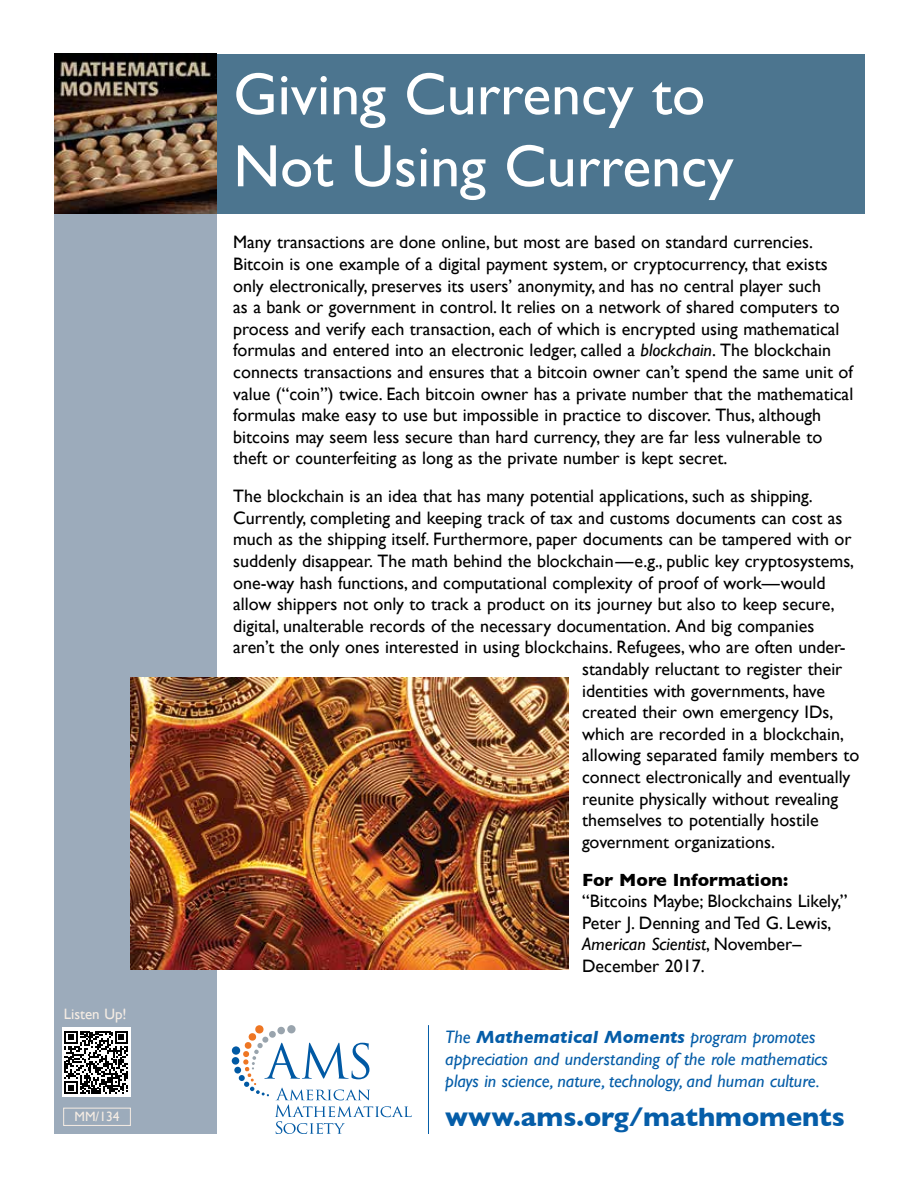
<style>
.page{position:relative;width:918px;height:1188px;background:#fff}
.page>*{position:absolute;margin:0;border:0;box-sizing:border-box;transform-origin:0 0}
.t1{font:60px/72px "Gill Sans";color:#fff}
.t2{font:700 27px "Gill Sans";color:#055da8}
.t3{font:18px/21.6px "Gill Sans";color:#000}
.t4{font:italic 18px/21.6px "Gill Sans";color:#055da8}
.t5{font:700 18px "Gill Sans";color:#000}
.t6{font:15px "Gill Sans";color:#f6ede4}
.t7{font:13.5px "Gill Sans";color:#f6ede4}
.s1{font-style:italic}
.s2{font-weight:700}
</style>
<div class="page">
<div style="left:216px;top:54px;width:648px;height:160px;background:#4c758f"></div>
<div style="left:54px;top:54px;width:162px;height:1080px;background:#9cabbb"></div>
<img style="left:54px;top:54px;width:162px;height:160px">
<div style="left:63px;top:1108px;width:68px;height:18px;border:1px solid #f6ede4"></div>
<div style="left:62px;top:1028px;width:69px;height:69px;background:#fff"></div>
<svg style="left:64px;top:1031px;width:64px;height:63px"></svg>
<div style="left:232px;top:1046px;width:8px;height:9px;background:#0059a4;border-radius:50%"></div>
<div style="left:232px;top:1057px;width:7px;height:8px;background:#0059a4;border-radius:50%"></div>
<div style="left:234px;top:1067px;width:7px;height:7px;background:#0059a4;border-radius:50%"></div>
<svg style="left:239px;top:1025px;width:173px;height:109px"></svg>
<hr style="left:428px;top:1025px;width:1px;height:109px;background:#055da8">
<img style="left:131px;top:677px;width:438px;height:292px">
<p class="t6" style="left:64px;top:1005px;width:64px">Listen Up!</p>
<p class="t7" style="left:74px;top:1109px;width:47px">MM/134</p>
<h1 class="t1" style="left:233px;top:57px;width:502px">Giving Currency to<br>Not Using Currency</h1>
<p class="t3" style="left:233px;top:231px;width:622px">Many transactions are done online, but most are based on standard currencies.<br>Bitcoin is one example of a digital payment system, or cryptocurrency, that exists only electronically, preserves its users’ anonymity, and has no central player such<br>as a bank or government in control. It relies on a network of shared computers to process and verify each transaction, each of which is encrypted using mathematical formulas and entered into an electronic ledger, called a <span class="s1">blockchain</span>. The blockchain connects transactions and ensures that a bitcoin owner can’t spend the same unit of value (“coin”) twice. Each bitcoin owner has a private number that the mathematical formulas make easy to use but impossible in practice to discover. Thus, although bitcoins may seem less secure than hard currency, they are far less vulnerable to theft or counterfeiting as long as the private number is kept secret.</p>
<p class="t3" style="left:233px;top:485px;width:581px">The blockchain is an idea that has many potential applications, such as shipping.</p>
<p class="t3" style="left:233px;top:507px;width:611px">Currently, completing and keeping track of tax and customs documents can cost as</p>
<p class="t3" style="left:233px;top:528px;width:620px">much as the shipping itself. Furthermore, paper documents can be tampered with or</p>
<p class="t3" style="left:233px;top:550px;width:622px">suddenly disappear. The math behind the blockchain—e.g., public key cryptosystems,</p>
<p class="t3" style="left:233px;top:572px;width:594px">one-way hash functions, and computational complexity of proof of work—would</p>
<p class="t3" style="left:233px;top:593px;width:603px">allow shippers not only to track a product on its journey but also to keep secure,</p>
<p class="t3" style="left:233px;top:615px;width:583px">digital, unalterable records of the necessary documentation. And big companies</p>
<p class="t3" style="left:233px;top:636px;width:614px">aren’t the only ones interested in using blockchains. Refugees, who are often under-</p>
<p class="t3" style="left:582px;top:658px;width:262px">standably reluctant to register their</p>
<p class="t3" style="left:582px;top:680px;width:244px">identities with governments, have</p>
<p class="t3" style="left:582px;top:701px;width:253px">created their own emergency IDs,</p>
<p class="t3" style="left:582px;top:723px;width:263px">which are recorded in a blockchain,</p>
<p class="t3" style="left:582px;top:744px;width:279px">allowing separated family members to</p>
<p class="t3" style="left:582px;top:766px;width:270px">connect electronically and eventually</p>
<p class="t3" style="left:582px;top:788px;width:258px">reunite physically without revealing</p>
<p class="t3" style="left:582px;top:809px;width:238px">themselves to potentially hostile</p>
<p class="t3" style="left:582px;top:831px;width:194px">government organizations.</p>
<p class="t5" style="left:582px;top:865px;width:208px">For More Information:</p>
<p class="t3" style="left:582px;top:890px;width:267px">“Bitcoins Maybe; Blockchains Likely,”<br>Peter J. Denning and Ted G. Lewis,<br><span class="s1">American Scientist</span>, November–<br>December 2017.</p>
<p class="t4" style="left:445px;top:1027px;width:384px">The <span class="s2">Mathematical Moments</span> program promotes appreciation and understanding of the role mathematics plays in science, nature, technology, and human culture.</p>
<h2 class="t2" style="left:445px;top:1095px;width:401px">www.ams.org/mathmoments</h2>
</div>
